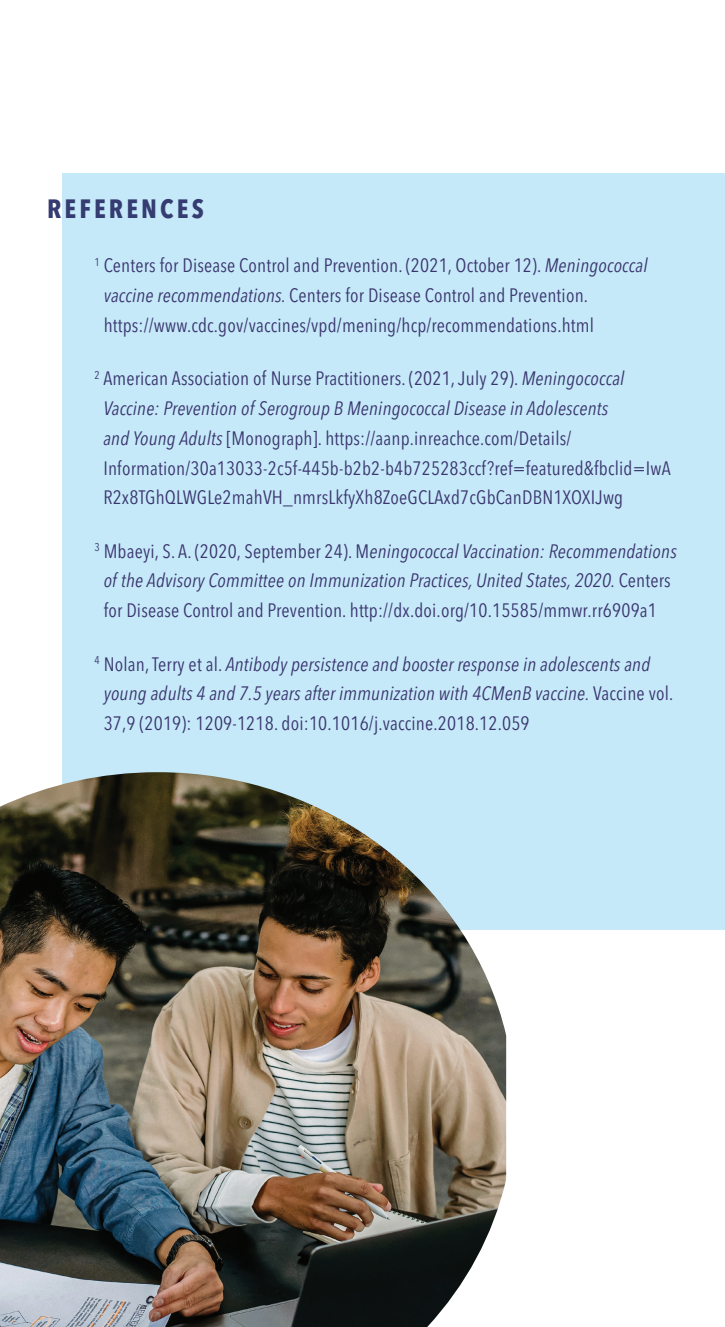
<style>
.page{position:relative;width:725px;height:1327px;background:#fff}
.page>*{position:absolute;margin:0;border:0;box-sizing:border-box;transform-origin:0 0}
.t1{font:700 condensed 26.25px "Avenir Next LT Pro";letter-spacing:.12em;color:#353c71}
.t2{font:condensed 19.25px/29.8px "Avenir Next LT Pro";letter-spacing:.01em;color:#3a356e}
.t3{font:italic condensed 19.25px/29.8px "Avenir Next LT Pro";letter-spacing:.01em;color:#3a356e}
.s1{font-style:italic}
.s2{font-style:normal}
</style>
<div class="page">
<div style="left:62px;top:174px;width:662px;height:755px;background:#c5e9f9"></div>
<img style="left:0;top:772px;width:506px;height:554px">
<p class="t1" style="left:47px;top:192px;width:158px">REFERENCES</p>
<p class="t2" style="left:104px;top:251px;width:545px;text-indent:-9px"><sup>1</sup> Centers for Disease Control and Prevention. (2021, October 12). <span class="s1">Meningococcal vaccine recommendations.</span> Centers for Disease Control and Prevention. https://www.cdc.gov/vaccines/vpd/mening/hcp/recommendations.html</p>
<p class="t2" style="left:103px;top:363px;width:568px;text-indent:-9px"><sup>2</sup> American Association of Nurse Practitioners. (2021, July 29). <span class="s1">Meningococcal Vaccine: Prevention of Serogroup B Meningococcal Disease in Adolescents<br>and Young Adults</span> [Monograph]. https://aanp.inreachce.com/Details/ Information/30a13033-2c5f-445b-b2b2-b4b725283ccf?ref=featured&amp;fbclid=IwA R2x8TGhQLWGLe2mahVH_nmrsLkfyXh8ZoeGCLAxd7cGbCanDBN1XOXIJwg</p>
<p class="t2" style="left:94px;top:536px;width:583px;text-align:center"><sup>3</sup> Mbaeyi, S. A. (2020, September 24). M<span class="s1">eningococcal Vaccination: Recommendations of the Advisory Committee on Immunization Practices, United States, 2020.</span> Centers for Disease Control and Prevention. http://dx.doi.org/10.15585/mmwr.rr6909a1</p>
<p class="t3" style="left:104px;top:649px;width:571px;text-indent:-9px"><sup>4</sup> <span class="s2">Nolan, Terry et al.</span> Antibody persistence and booster response in adolescents and young adults 4 and 7.5 years after immunization with 4CMenB vaccine. <span class="s2">Vaccine vol.<br>37,9 (2019): 1209-1218. doi:10.1016/j.vaccine.2018.12.059</span></p>
</div>
